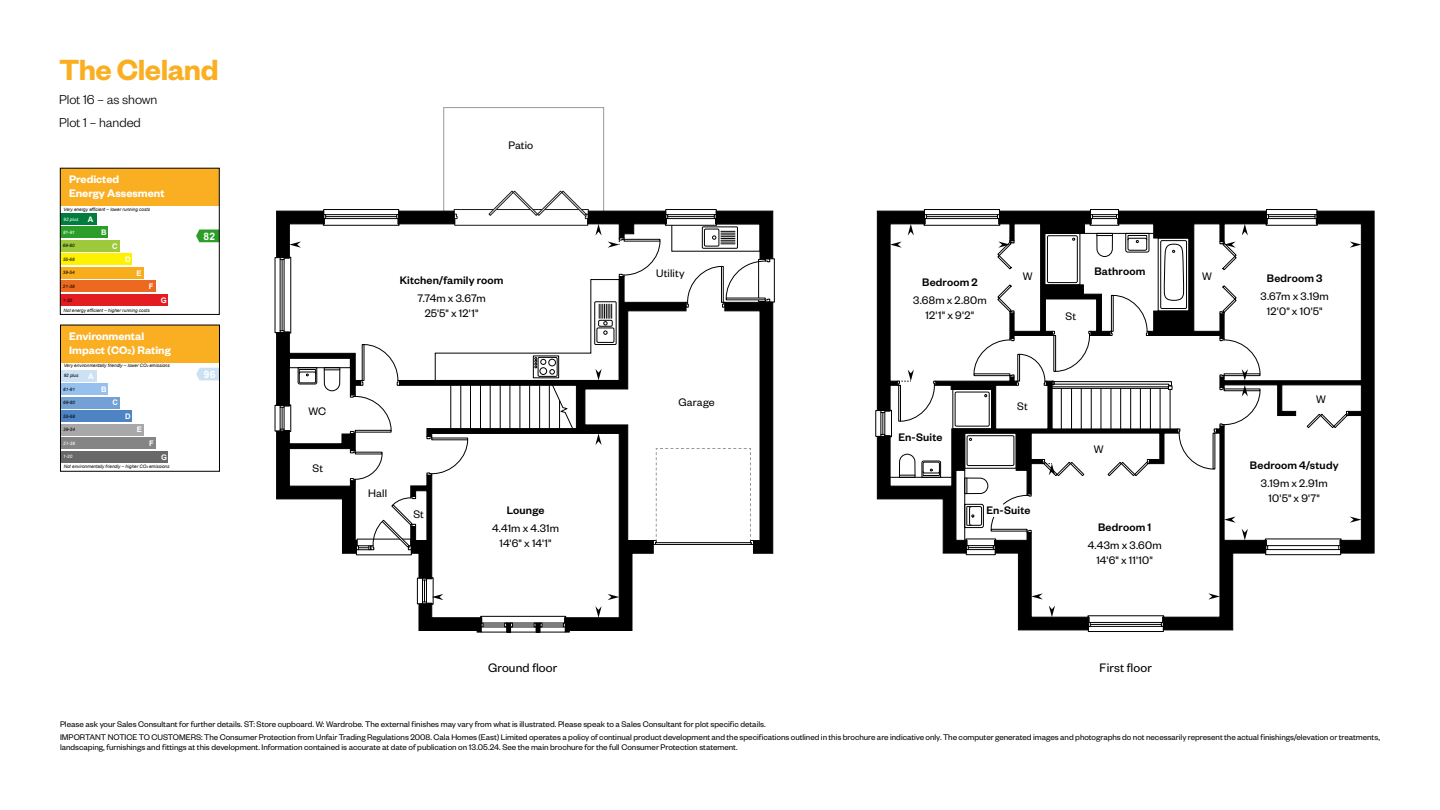
<style>
.page{position:relative;width:1440px;height:810px;background:#fff}
.page>*{position:absolute;margin:0;border:0;box-sizing:border-box;transform-origin:0 0}
.t1{font:32.03px "Founders Grotesk Sm Bd";letter-spacing:-.02em;color:#faaf23}
.t2{font:300 14.25px/23.2px "Founders Grotesk";letter-spacing:-.005em;color:#000}
.t3{font:13.5px "Founders Grotesk";letter-spacing:.01em;color:#000}
.t4{font:12px/15px "Founders Grotesk";letter-spacing:.01em;color:#000;text-align:center}
.t5{font:12px "Founders Grotesk Med";letter-spacing:.015em;color:#000}
.t6{font:12px/13.5px "Founders Grotesk Sm Bd";color:#fff}
.t7{font:700 10.27px "Arial";color:#fff}
.t8{font:9px/9.8px "Founders Grotesk";color:#000}
.t9{font:700 7.65px "Arial";color:#fff}
.t10{font:italic 4.57px "Arial";color:#000}
.t11{font:italic 4.57px "Arial";color:#fff}
.s1{font-weight:700;font-style:normal;font-size:7.65px}
.s2{font-size:7.5px}
.s3{font-size:3px}
.s4{font-weight:700;font-style:normal;font-size:7.65px;color:#fff}
</style>
<div class="page">
<div style="left:60px;top:168px;width:159px;height:38px;background:#faaf23"></div>
<div style="left:60px;top:213px;width:37px;height:12px;background:#007d3d"></div>
<div style="left:60px;top:227px;width:48px;height:11px;background:#2b9e29"></div>
<div style="left:60px;top:240px;width:59px;height:11px;background:#9ec93b"></div>
<div style="left:60px;top:254px;width:72px;height:11px;background:#fff200"></div>
<div style="left:60px;top:267px;width:84px;height:11px;background:#f7ad1c"></div>
<div style="left:60px;top:281px;width:96px;height:11px;background:#ed6921"></div>
<div style="left:60px;top:294px;width:108px;height:12px;background:#e31c21"></div>
<svg style="left:196px;top:230px;width:21px;height:12px"></svg>
<div style="left:60px;top:168px;width:159px;height:147px;border:1px solid #000"></div>
<svg style="left:1361px;top:211px;width:14px;height:343px;background:#070707"></svg>
<div style="left:444px;top:107px;width:160px;height:104px;border:1px solid #999"></div>
<svg style="left:275px;top:191px;width:500px;height:442px"></svg>
<svg style="left:875px;top:209px;width:486px;height:423px"></svg>
<svg style="left:196px;top:368px;width:22px;height:12px"></svg>
<div style="left:60px;top:325px;width:159px;height:37px;background:#faaf23"></div>
<div style="left:60px;top:370px;width:37px;height:12px;background:#cde1f5"></div>
<div style="left:60px;top:383px;width:48px;height:12px;background:#96c0ee"></div>
<div style="left:60px;top:397px;width:60px;height:11px;background:#73a1d5"></div>
<div style="left:60px;top:410px;width:72px;height:12px;background:#4e84c4"></div>
<div style="left:60px;top:424px;width:84px;height:11px;background:#a8a8a8"></div>
<div style="left:60px;top:437px;width:96px;height:12px;background:#858585"></div>
<div style="left:60px;top:451px;width:108px;height:11px;background:#686868"></div>
<div style="left:60px;top:325px;width:160px;height:146px;border:1px solid #000"></div>
<h1 class="t1" style="left:59px;top:50px;width:161px">The Cleland</h1>
<h2 class="t2" style="left:59px;top:87px;width:100px">Plot 16 – as shown<br>Plot 1 – handed</h2>
<h3 class="t6" style="left:69px;top:172px;width:97px">Predicted<br>Energy Assesment</h3>
<p class="t10" style="left:63px;top:206px;width:88px">Very energy efficient – lower running costs</p>
<p class="t11" style="left:63px;top:216px;width:31px">92 plus <span class="s1">A</span></p>
<p class="t11" style="left:63px;top:229px;width:13px">81-91</p>
<p class="t9" style="left:101px;top:227px;width:7px">B</p>
<p class="t10" style="left:63px;top:243px;width:13px">69-80</p>
<p class="t9" style="left:112px;top:241px;width:7px">C</p>
<p class="t10" style="left:63px;top:256px;width:13px">55-68</p>
<p class="t9" style="left:125px;top:254px;width:7px">D</p>
<p class="t10" style="left:63px;top:270px;width:13px">39-54</p>
<p class="t9" style="left:137px;top:268px;width:7px">E</p>
<p class="t10" style="left:63px;top:283px;width:13px">21-38</p>
<p class="t9" style="left:149px;top:281px;width:6px">F</p>
<p class="t10" style="left:63px;top:297px;width:11px">1-20</p>
<p class="t9" style="left:161px;top:295px;width:7px">G</p>
<p class="t10" style="left:63px;top:307px;width:88px">Not energy efficient – higher running costs</p>
<h3 class="t6" style="left:69px;top:329px;width:103px">Environmental<br>Impact (CO<span class="s2">2</span>) Rating</h3>
<p class="t10" style="left:64px;top:363px;width:108px">Very environmentally friendly – lower CO<span class="s3">2</span> emissions</p>
<p class="t10" style="left:64px;top:373px;width:31px">92 plus <span class="s4">A</span></p>
<p class="t10" style="left:63px;top:386px;width:13px">81-91</p>
<p class="t9" style="left:101px;top:384px;width:7px">B</p>
<p class="t10" style="left:63px;top:400px;width:13px">69-80</p>
<p class="t9" style="left:112px;top:398px;width:7px">C</p>
<p class="t10" style="left:63px;top:413px;width:13px">55-68</p>
<p class="t9" style="left:125px;top:411px;width:7px">D</p>
<p class="t10" style="left:63px;top:427px;width:13px">39-54</p>
<p class="t9" style="left:137px;top:425px;width:7px">E</p>
<p class="t11" style="left:63px;top:440px;width:13px">21-38</p>
<p class="t9" style="left:149px;top:438px;width:6px">F</p>
<p class="t11" style="left:63px;top:454px;width:11px">1-20</p>
<p class="t9" style="left:161px;top:452px;width:7px">G</p>
<p class="t10" style="left:64px;top:464px;width:107px">Not environmentally friendly – higher CO<span class="s3">2</span> emissions</p>
<p class="t7" style="left:204px;top:229px;width:13px">82</p>
<p class="t7" style="left:204px;top:367px;width:13px">96</p>
<h3 class="t4" style="left:508px;top:137px;width:26px">Patio</h3>
<h3 class="t4" style="left:308px;top:403px;width:19px">WC</h3>
<h3 class="t4" style="left:313px;top:460px;width:12px">St</h3>
<h3 class="t5" style="left:400px;top:273px;width:105px">Kitchen/family room</h3>
<h3 class="t4" style="left:417px;top:290px;width:70px">7.74m x 3.67m<br>25'5" x 12'1"</h3>
<h3 class="t4" style="left:368px;top:486px;width:20px">Hall</h3>
<h3 class="t4" style="left:413px;top:506px;width:12px">St</h3>
<h3 class="t5" style="left:507px;top:503px;width:39px">Lounge</h3>
<h3 class="t4" style="left:492px;top:520px;width:68px">4.41m x 4.31m<br>14'6" x 14'1"</h3>
<h3 class="t4" style="left:656px;top:265px;width:30px">Utility</h3>
<h3 class="t4" style="left:678px;top:394px;width:38px">Garage</h3>
<h3 class="t5" style="left:922px;top:274px;width:57px">Bedroom 2</h3>
<h3 class="t4" style="left:913px;top:292px;width:75px">3.68m x 2.80m<br>12'1" x 9'2"</h3>
<h3 class="t5" style="left:1094px;top:263px;width:52px">Bathroom</h3>
<h3 class="t4" style="left:1023px;top:268px;width:11px">W</h3>
<h3 class="t4" style="left:1202px;top:268px;width:11px">W</h3>
<h3 class="t4" style="left:1066px;top:308px;width:12px">St</h3>
<h3 class="t5" style="left:898px;top:430px;width:46px">En-Suite</h3>
<h3 class="t4" style="left:1017px;top:398px;width:12px">St</h3>
<h3 class="t4" style="left:1094px;top:441px;width:11px">W</h3>
<h3 class="t5" style="left:986px;top:502px;width:46px">En-Suite</h3>
<h3 class="t5" style="left:1098px;top:520px;width:55px">Bedroom 1</h3>
<h3 class="t4" style="left:1088px;top:537px;width:75px">4.43m x 3.60m<br>14'6" x 11'10"</h3>
<h3 class="t5" style="left:1267px;top:271px;width:57px">Bedroom 3</h3>
<h3 class="t4" style="left:1260px;top:288px;width:70px">3.67m x 3.19m<br>12'0" x 10'5"</h3>
<h3 class="t4" style="left:1316px;top:391px;width:11px">W</h3>
<h3 class="t5" style="left:1250px;top:458px;width:90px">Bedroom 4/study</h3>
<h3 class="t4" style="left:1261px;top:475px;width:68px">3.19m x 2.91m<br>10'5" x 9'7"</h3>
<h3 class="t3" style="left:488px;top:659px;width:71px">Ground floor</h3>
<h3 class="t3" style="left:1100px;top:659px;width:54px">First floor</h3>
<p class="t8" style="left:60px;top:719px;width:707px">Please ask your Sales Consultant for further details. ST: Store cupboard. W: Wardrobe. The external finishes may vary from what is illustrated. Please speak to a Sales Consultant for plot specific details.</p>
<p class="t8" style="left:60px;top:732px;width:1321px">IMPORTANT NOTICE TO CUSTOMERS: The Consumer Protection from Unfair Trading Regulations 2008. Cala Homes (East) Limited operates a policy of continual product development and the specifications outlined in this brochure are indicative only. The computer generated images and photographs do not necessarily represent the actual finishings/elevation or treatments, landscaping, furnishings and fittings at this development. Information contained is accurate at date of publication on 13.05.24. See the main brochure for the full Consumer Protection statement.</p>
</div>
